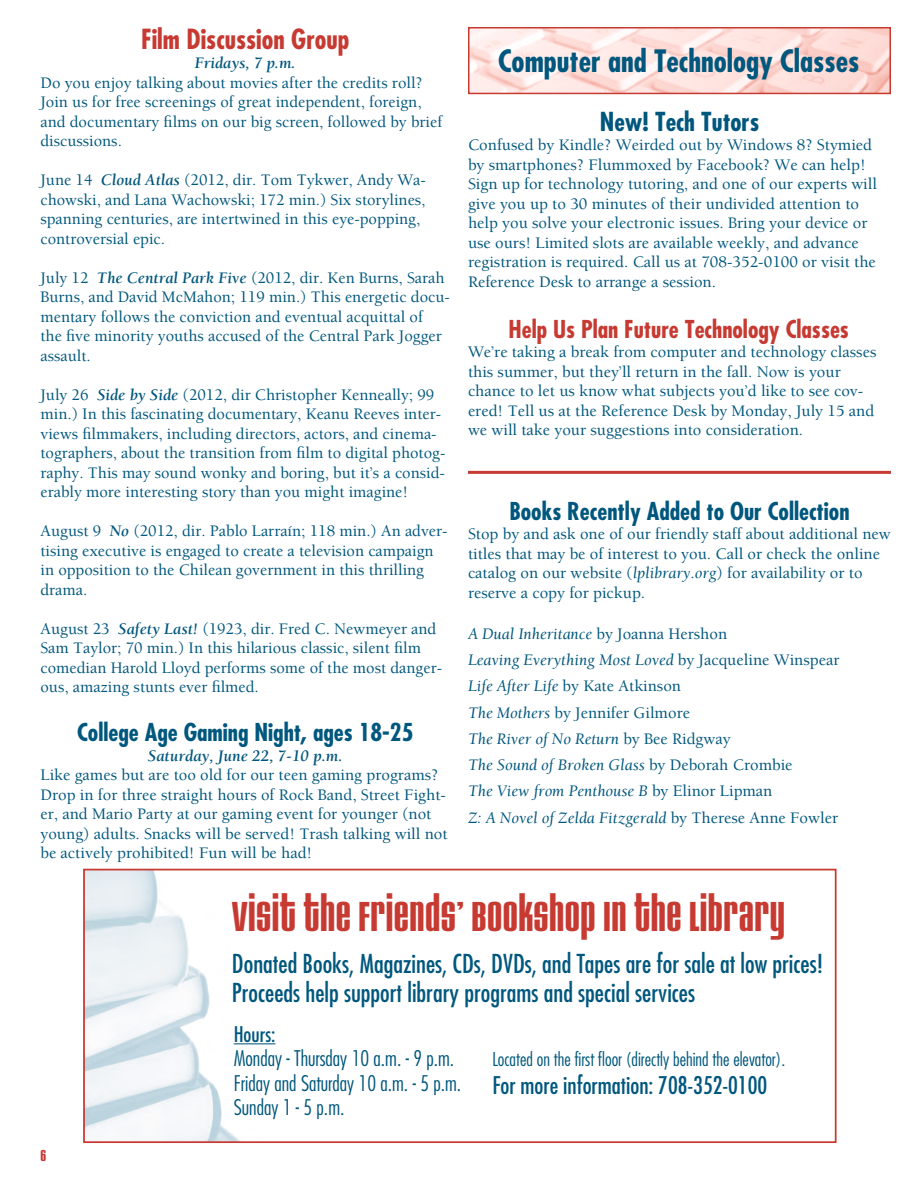
<style>
.page{position:relative;width:918px;height:1188px;background:#fff}
.page>*{position:absolute;margin:0;border:0;box-sizing:border-box;transform-origin:0 0}
.t1{font:43.65px "House Gothic Bold Two";letter-spacing:.01em;color:#c73a32}
.t2{font:700 condensed 30px "Futura";color:#00577d}
.t3{font:700 condensed 27px "Futura";color:#c73a32}
.t4{font:condensed 25.5px/29.1px "Futura";color:#00577d}
.t5{font:700 condensed 25.5px "Futura";color:#00577d}
.t6{font:700 condensed 24px "Futura";color:#00577d}
.t7{font:700 condensed 24px "Futura";color:#c73a32}
.t8{font:condensed 23.7px "Futura";color:#00577d}
.t9{font:300 condensed 21px/24.6px "Futura";color:#00577d}
.t10{font:condensed 21px "Futura";color:#00577d}
.t11{font:300 condensed 18.6px "Futura";color:#00577d}
.t12{font:500 16.5px/19.5px "Berkeley";color:#00577d}
.t13{font:italic 16.5px/26.2px "Berkeley";color:#00577d}
.t14{font:italic 700 16.5px "Berkeley";color:#00577d}
.t15{font:16.5px "House Gothic Bold Two";color:#c73a32}
.s1{font-weight:700;font-style:italic}
.s2{font-weight:400;font-style:italic}
.s3{font-weight:500;font-style:normal}
</style>
<div class="page">
<img style="left:86px;top:872px;width:189px;height:268px">
<div style="left:83px;top:869px;width:754px;height:274px;border:2px solid #c73a32"></div>
<hr style="left:234px;top:1043px;width:41px;height:1px;background:#00577d">
<img style="left:471px;top:30px;width:417px;height:61px">
<div style="left:468px;top:27px;width:423px;height:67px;border:2px solid #c73a32"></div>
<hr style="left:468px;top:471px;width:423px;height:3px;background:#c73a32">
<h3 class="t3" style="left:141px;top:22px;width:210px">Film Discussion Group</h3>
<p class="t14" style="left:195px;top:54px;width:102px">Fridays, 7 p.m.</p>
<p class="t12" style="left:41px;top:73px;width:403px">Do you enjoy talking about movies after the credits roll?<br>Join us for free screenings of great independent, foreign, and documentary films on our big screen, followed by brief discussions.</p>
<p class="t12" style="left:40px;top:171px;width:387px">June 14 <span class="s1">Cloud Atlas</span> (2012, dir. Tom Tykwer, Andy Wa&shy;chowski, and Lana Wachowski; 172 min.) Six storylines, spanning centuries, are intertwined in this eye-popping, controversial epic.</p>
<p class="t12" style="left:40px;top:268px;width:411px">July 12 <span class="s1">The Central Park Five</span> (2012, dir. Ken Burns, Sarah Burns, and David McMahon; 119 min.) This energetic docu&shy;mentary follows the conviction and eventual acquittal of<br>the five minority youths accused of the Central Park Jogger assault.</p>
<p class="t12" style="left:40px;top:385px;width:407px">July 26 <span class="s1">Side by Side</span> (2012, dir Christopher Kenneally; 99 min.) In this fascinating documentary, Keanu Reeves inter&shy;views filmmakers, including directors, actors, and cinema&shy;tographers, about the transition from film to digital photog&shy;raphy. This may sound wonky and boring, but it’s a consid&shy;erably more interesting story than you might imagine!</p>
<p class="t12" style="left:40px;top:522px;width:409px">August 9 <span class="s1">No</span> (2012, dir. Pablo Larraín; 118 min.) An adver&shy;tising executive is engaged to create a television campaign in opposition to the Chilean government in this thrilling drama.</p>
<p class="t12" style="left:40px;top:619px;width:403px">August 23 <span class="s1">Safety Last!</span> (1923, dir. Fred C. Newmeyer and Sam Taylor; 70 min.) In this hilarious classic, silent film comedian Harold Lloyd performs some of the most danger&shy;ous, amazing stunts ever filmed.</p>
<h3 class="t6" style="left:77px;top:717px;width:338px">College Age Gaming Night, ages 18-25</h3>
<p class="t14" style="left:148px;top:747px;width:196px">Saturday, June 22, 7-10 p.m.</p>
<p class="t12" style="left:40px;top:765px;width:409px">Like games but are too old for our teen gaming programs?<br>Drop in for three straight hours of Rock Band, Street Fight&shy;er, and Mario Party at our gaming event for younger (not young) adults. Snacks will be served! Trash talking will not be actively prohibited! Fun will be had!</p>
<h2 class="t2" style="left:498px;top:43px;width:363px">Computer and Technology Classes</h2>
<h3 class="t5" style="left:600px;top:105px;width:161px">New! Tech Tutors</h3>
<p class="t12" style="left:468px;top:136px;width:411px">Confused by Kindle? Weirded out by Windows 8? Stymied by smartphones? Flummoxed by Facebook? We can help!<br>Sign up for technology tutoring, and one of our experts will give you up to 30 minutes of their undivided attention to help you solve your electronic issues. Bring your device or use ours! Limited slots are available weekly, and advance registration is required. Call us at 708-352-0100 or visit the Reference Desk to arrange a session.</p>
<h3 class="t7" style="left:509px;top:314px;width:342px">Help Us Plan Future Technology Classes</h3>
<p class="t12" style="left:468px;top:343px;width:410px">We’re taking a break from computer and technology classes this summer, but they’ll return in the fall. Now is your chance to let us know what subjects you’d like to see cov&shy;ered! Tell us at the Reference Desk by Monday, July 15 and we will take your suggestions into consideration.</p>
<h3 class="t6" style="left:509px;top:496px;width:342px">Books Recently Added to Our Collection</h3>
<p class="t12" style="left:468px;top:525px;width:424px">Stop by and ask one of our friendly staff about additional new titles that may be of interest to you. Call or check the online catalog on our website (<span class="s2">lplibrary.org</span>) for availability or to reserve a copy for pickup.</p>
<p class="t13" style="left:468px;top:621px;width:373px">A Dual Inheritance <span class="s3">by Joanna Hershon<br></span>Leaving Everything Most Loved <span class="s3">by Jacqueline Winspear </span>Life After Life <span class="s3">by Kate Atkinson<br></span>The Mothers <span class="s3">by Jennifer Gilmore<br></span>The River of No Return <span class="s3">by Bee Ridgway<br></span>The Sound of Broken Glass <span class="s3">by Deborah Crombie<br></span>The View from Penthouse B <span class="s3">by Elinor Lipman<br></span>Z: A Novel of Zelda Fitzgerald <span class="s3">by Therese Anne Fowler</span></p>
<h1 class="t1" style="left:232px;top:891px;width:555px">VISIT THE FRIENDS’ BOOKSHOP IN THE LIBRARY</h1>
<h3 class="t4" style="left:232px;top:948px;width:593px">Donated Books, Magazines, CDs, DVDs, and Tapes are for sale at low prices!<br>Proceeds help support library programs and special services</h3>
<p class="t15" style="left:40px;top:1146px;width:7px">6</p>
<p class="t10" style="left:234px;top:1021px;width:43px">Hours:</p>
<p class="t9" style="left:234px;top:1046px;width:229px">Monday - Thursday 10 a.m. - 9 p.m.<br>Friday and Saturday 10 a.m. - 5 p.m.<br>Sunday 1 - 5 p.m.</p>
<p class="t11" style="left:492px;top:1048px;width:294px">Located on the first floor (directly behind the elevator).</p>
<h3 class="t8" style="left:492px;top:1071px;width:276px">For more information: 708-352-0100</h3>
</div>
